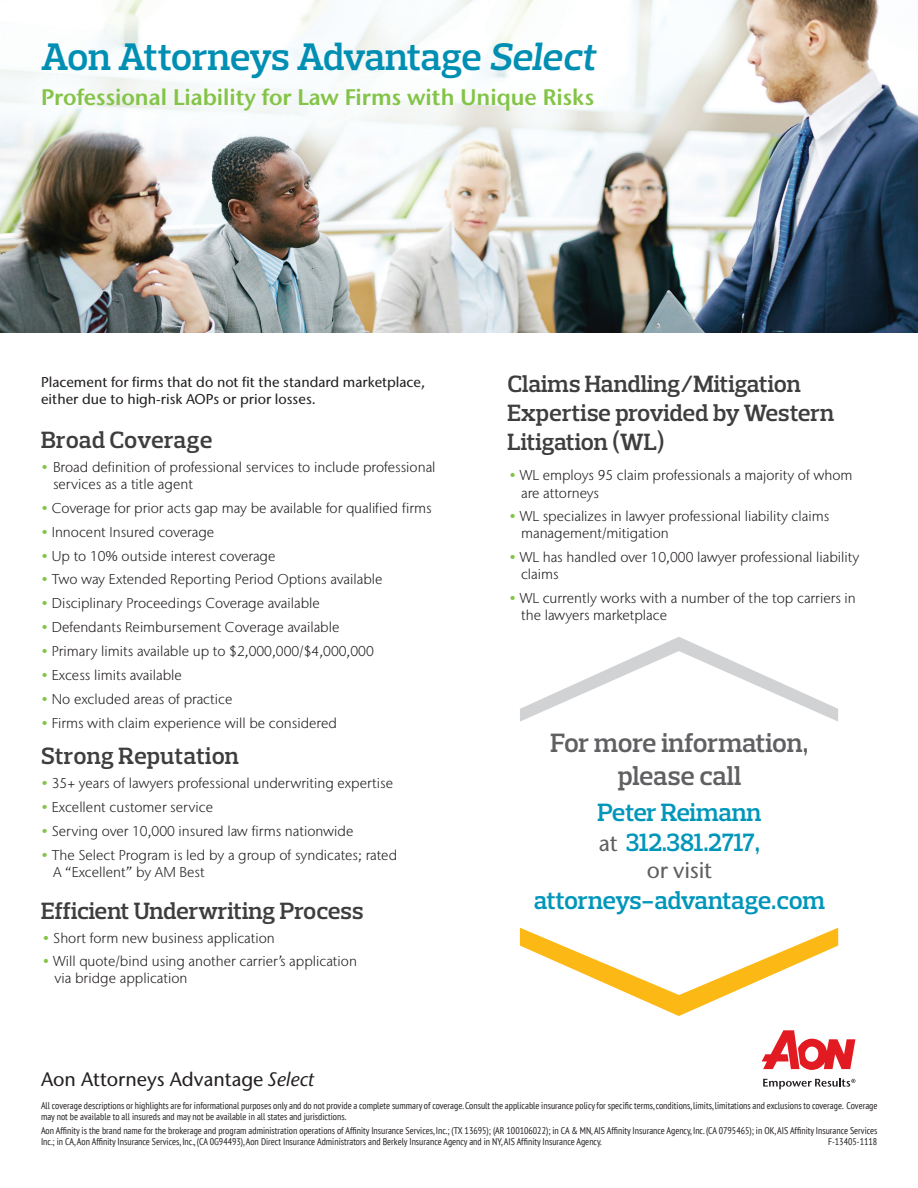
<style>
.page{position:relative;width:918px;height:1188px;background:#fff}
.page>*{position:absolute;margin:0;border:0;box-sizing:border-box;transform-origin:0 0}
.t1{font:600 39.15px "Prelo Slab";letter-spacing:-.03em;color:#008fb3}
.t2{font:600 27px/32.4px "Prelo Slab";letter-spacing:-.01em;color:#606063;text-align:center}
.t3{font:600 25.5px/30.6px "Prelo Slab";letter-spacing:-.01em;color:#0096b9}
.t4{font:600 24px/28.8px "Prelo Slab";color:#3e3e3f}
.t5{font:600 22.5px "Stone Sans IIITC Pro";color:#83c447}
.t6{font:500 22.5px "Stone Sans IIITC Pro";letter-spacing:-.01em;color:#606063}
.t7{font:500 19.5px "Stone Sans IIITC Pro";color:#231f20}
.t8{font:300 14.25px/17.1px "Stone Sans IIITC Pro";color:#231f20}
.t9{font:500 14.25px/17.1px "Stone Sans IIITC Pro";color:#231f20}
.t10{font:condensed 9.75px/11.2px "PT Sans";color:#231f20}
.s1{font-style:italic}
.s2{color:#83c447}
.s3{font-family:"Stone Sans IIITC Pro";font-weight:500;font-size:22.5px;color:#606063}
</style>
<div class="page">
<svg style="left:520px;top:637px;width:318px;height:85px"></svg>
<svg style="left:520px;top:928px;width:318px;height:88px"></svg>
<svg style="left:762px;top:1030px;width:93px;height:40px"></svg>
<svg style="left:763px;top:1078px;width:92px;height:11px"></svg>
<img style="left:0;top:0;width:918px;height:333px">
<h1 class="t1" style="left:41px;top:33px;width:556px">Aon Attorneys Advantage <span class="s1">Select</span></h1>
<h3 class="t5" style="left:41px;top:83px;width:555px">Professional Liability for Law Firms with Unique Risks</h3>
<p class="t9" style="left:41px;top:373px;width:386px">Placement for firms that do not fit the standard marketplace, either due to high-risk AOPs or prior losses.</p>
<h3 class="t4" style="left:41px;top:425px;width:173px">Broad Coverage</h3>
<p class="t8" style="left:53px;top:458px;width:384px;text-indent:-12px"><span class="s2">•</span> Broad definition of professional services to include professional services as a title agent</p>
<p class="t8" style="left:41px;top:499px;width:392px"><span class="s2">•</span> Coverage for prior acts gap may be available for qualified firms</p>
<p class="t8" style="left:41px;top:523px;width:175px"><span class="s2">•</span> Innocent Insured coverage</p>
<p class="t8" style="left:41px;top:547px;width:236px"><span class="s2">•</span> Up to 10% outside interest coverage</p>
<p class="t8" style="left:41px;top:571px;width:343px"><span class="s2">•</span> Two way Extended Reporting Period Options available</p>
<p class="t8" style="left:41px;top:595px;width:280px"><span class="s2">•</span> Disciplinary Proceedings Coverage available</p>
<p class="t8" style="left:41px;top:618px;width:300px"><span class="s2">•</span> Defendants Reimbursement Coverage available</p>
<p class="t8" style="left:41px;top:642px;width:334px"><span class="s2">•</span> Primary limits available up to $2,000,000/$4,000,000</p>
<p class="t8" style="left:41px;top:666px;width:142px"><span class="s2">•</span> Excess limits available</p>
<p class="t8" style="left:41px;top:690px;width:193px"><span class="s2">•</span> No excluded areas of practice</p>
<p class="t8" style="left:41px;top:714px;width:298px"><span class="s2">•</span> Firms with claim experience will be considered</p>
<h3 class="t4" style="left:41px;top:742px;width:200px">Strong Reputation</h3>
<p class="t8" style="left:41px;top:775px;width:354px"><span class="s2">•</span> 35+ years of lawyers professional underwriting expertise</p>
<p class="t8" style="left:41px;top:799px;width:174px"><span class="s2">•</span> Excellent customer service</p>
<p class="t8" style="left:41px;top:822px;width:314px"><span class="s2">•</span> Serving over 10,000 insured law firms nationwide</p>
<p class="t8" style="left:53px;top:846px;width:346px;text-indent:-12px"><span class="s2">•</span> The Select Program is led by a group of syndicates; rated<br>A “Excellent” by AM Best</p>
<h3 class="t4" style="left:41px;top:897px;width:324px">Efficient Underwriting Process</h3>
<p class="t8" style="left:43px;top:930px;width:234px"><span class="s2">•</span> Short form new business application</p>
<p class="t8" style="left:55px;top:953px;width:304px;line-height:16.5px;text-indent:-12px"><span class="s2">•</span> Will quote/bind using another carrier’s application via bridge application</p>
<h3 class="t4" style="left:508px;top:370px;width:328px">Claims Handling/Mitigation<br>Expertise provided by Western<br>Litigation (WL)</h3>
<p class="t8" style="left:521px;top:467px;width:333px;text-indent:-12px"><span class="s2">•</span> WL employs 95 claim professionals a majority of whom are attorneys</p>
<p class="t8" style="left:521px;top:508px;width:310px;text-indent:-12px"><span class="s2">•</span> WL specializes in lawyer professional liability claims management/mitigation</p>
<p class="t8" style="left:521px;top:549px;width:340px;text-indent:-12px"><span class="s2">•</span> WL has handled over 10,000 lawyer professional liability claims</p>
<p class="t8" style="left:521px;top:590px;width:336px;text-indent:-12px"><span class="s2">•</span> WL currently works with a number of the top carriers in the lawyers marketplace</p>
<h2 class="t2" style="left:551px;top:727px;width:259px">For more information, please call</h2>
<h3 class="t3" style="left:597px;top:797px;width:166px">Peter Reimann <span class="s3">at</span> 312.381.2717,</h3>
<h3 class="t6" style="left:647px;top:857px;width:67px">or visit</h3>
<h3 class="t3" style="left:534px;top:885px;width:293px">attorneys-advantage.com</h3>
<h3 class="t7" style="left:41px;top:1067px;width:275px">Aon Attorneys Advantage <span class="s1">Select</span></h3>
<p class="t10" style="left:41px;top:1100px;width:838px">All coverage descriptions or highlights are for informational purposes only and do not provide a complete summary of coverage. Consult the applicable insurance policy for specific terms, conditions, limits, limitations and exclusions to coverage. Coverage may not be available to all insureds and may not be available in all states and jurisdictions.</p>
<p class="t10" style="left:41px;top:1125px;width:838px">Aon Affinity is the brand name for the brokerage and program administration operations of Affinity Insurance Services, Inc.; (TX 13695); (AR 100106022); in CA &amp; MN, AIS Affinity Insurance Agency, Inc. (CA 0795465); in OK, AIS Affinity Insurance Services<br>Inc.; in CA, Aon Affinity Insurance Services, Inc., (CA 0G94493), Aon Direct Insurance Administrators and Berkely Insurance Agency and in NY, AIS Affinity Insurance Agency.</p>
<p class="t10" style="left:828px;top:1136px;width:51px">F-13405-1118</p>
</div>
